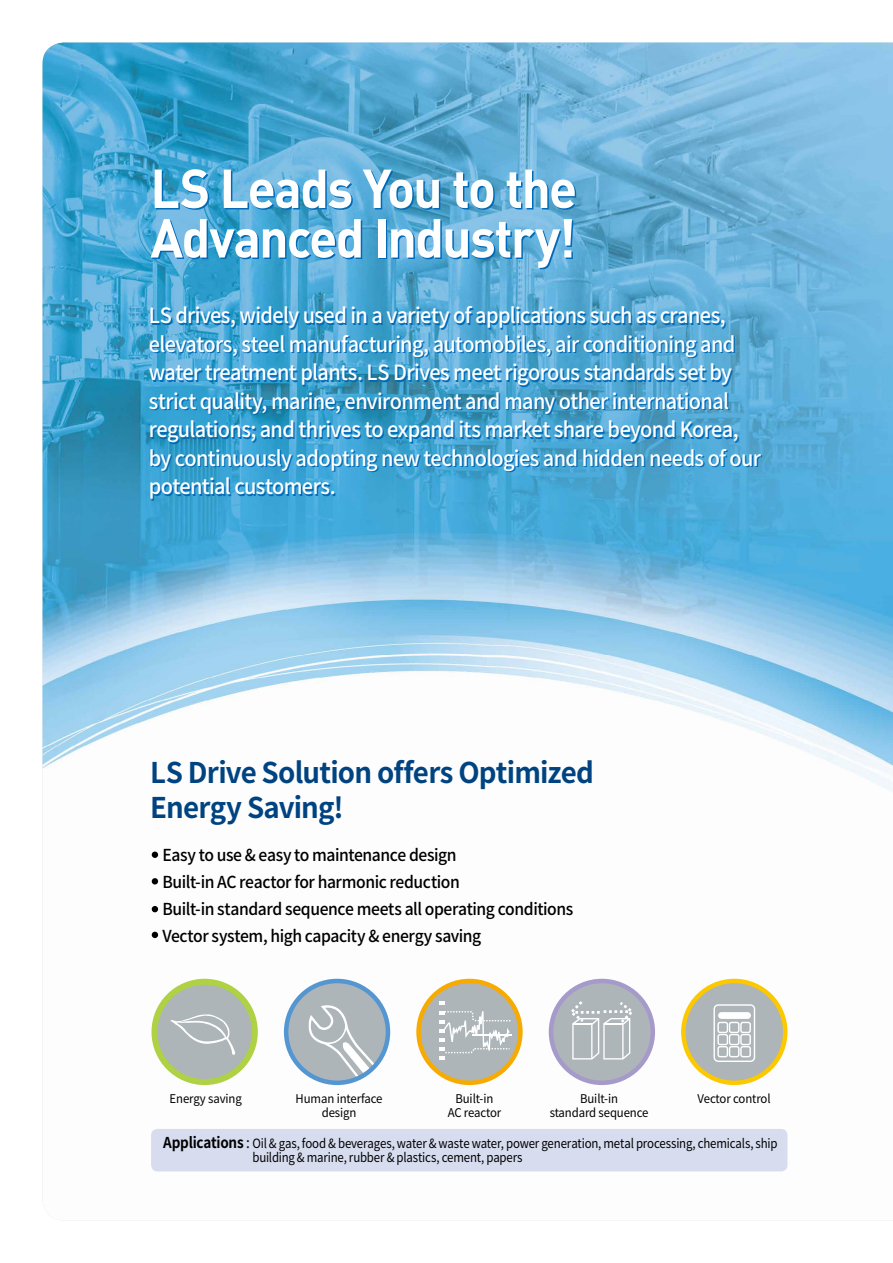
<style>
.page{position:relative;width:893px;height:1263px;background:#fff}
.page>*{position:absolute;margin:0;border:0;box-sizing:border-box;transform-origin:0 0}
.t1{font:700 54px/49.5px "DIN";letter-spacing:-.03em;color:#fff;scale:.95 1}
.t2{font:700 28.5px/34.5px "Noto Sans CJ Kkr";letter-spacing:-.03em;color:#004381}
.t3{font:500 21px/28.5px "Noto Sans CJ Kkr";letter-spacing:-.03em;color:#fff;scale:.95 1}
.t4{font:500 16.5px/27px "Noto Sans CJ Kkr";letter-spacing:-.025em;color:#000;scale:.95 1}
.t5{font:12.75px/14.7px "Noto Sans CJ Kkr";letter-spacing:-.015em;color:#000;scale:.9 1}
.t6{font:12px/14.4px "Noto Sans CJ Kkr";letter-spacing:-.01em;color:#000;text-align:center;scale:.95 1}
.s1{font-weight:700;font-size:15px}
.s2{font-size:15px}
</style>
<div class="page">
<img style="left:43px;top:43px;width:850px;height:1177px">
<div style="left:286px;top:981px;width:102px;height:102px;background:#adb5b8;border-radius:50%"></div>
<svg style="left:308px;top:1005px;width:77px;height:72px"></svg>
<div style="left:284px;top:979px;width:106px;height:106px;border:4px solid #5396d1;border-radius:50%"></div>
<div style="left:419px;top:981px;width:101px;height:102px;background:#adb5b8;border-radius:50%"></div>
<svg style="left:439px;top:1002px;width:6px;height:3px"></svg>
<svg style="left:439px;top:1011px;width:71px;height:49px"></svg>
<hr style="left:472px;top:1034px;width:39px;height:1px;background:#fff">
<div style="left:416px;top:979px;width:107px;height:106px;border:4px solid #f7ab00;border-radius:50%"></div>
<div style="left:551px;top:981px;width:102px;height:102px;background:#adb5b8;border-radius:50%"></div>
<svg style="left:571px;top:1001px;width:61px;height:58px"></svg>
<div style="left:549px;top:979px;width:106px;height:106px;border:4px solid #a59aca;border-radius:50%"></div>
<div style="left:683px;top:981px;width:102px;height:102px;background:#adb5b8;border-radius:50%"></div>
<svg style="left:713px;top:1004px;width:42px;height:58px"></svg>
<div style="left:681px;top:979px;width:106px;height:106px;border:4px solid #fcc800;border-radius:50%"></div>
<div style="left:154px;top:982px;width:101px;height:100px;background:#adb5b8;border-radius:50%"></div>
<svg style="left:171px;top:1014px;width:64px;height:41px"></svg>
<div style="left:151px;top:979px;width:107px;height:106px;border:6px solid #afd144;border-radius:50%"></div>
<div style="left:152px;top:851px;width:6px;height:7px;background:#000;border-radius:50%"></div>
<svg style="left:152px;top:878px;width:6px;height:6px"></svg>
<svg style="left:152px;top:906px;width:6px;height:6px"></svg>
<svg style="left:152px;top:932px;width:6px;height:6px"></svg>
<div style="left:151px;top:1129px;width:636px;height:42px;background:#d7dcef;border-radius:6px"></div>
<h1 class="t1" style="left:150px;top:161px;width:451px">LS Leads You to the<br>Advanced Industry!</h1>
<p class="t3" style="left:149px;top:302px;width:646px">LS drives, widely used in a variety of applications such as cranes, elevators, steel manufacturing, automobiles, air conditioning and water treatment plants. LS Drives meet rigorous standards set by strict quality, marine, environment and many other international regulations; and thrives to expand its market share beyond Korea, by continuously adopting new technologies and hidden needs of our potential customers.</p>
<h2 class="t2" style="left:150px;top:756px;width:445px">LS Drive Solution offers Optimized<br>Energy Saving!</h2>
<p class="t4" style="left:162px;top:841px;width:434px">Easy to use &amp; easy to maintenance design<br>Built-in AC reactor for harmonic reduction<br>Built-in standard sequence meets all operating conditions Vector system, high capacity &amp; energy saving</p>
<p class="t6" style="left:170px;top:1091px;width:78px">Energy saving</p>
<p class="t6" style="left:296px;top:1091px;width:93px">Human interface design</p>
<p class="t6" style="left:550px;top:1091px;width:106px">Built-in<br>standard sequence</p>
<p class="t6" style="left:455px;top:1091px;width:42px">Built-in</p>
<p class="t6" style="left:698px;top:1091px;width:78px">Vector control</p>
<p class="t6" style="left:448px;top:1106px;width:58px">AC reactor</p>
<p class="t5" style="left:252px;top:1136px;width:585px;text-indent:-89px"><span class="s1">Applications</span> <span class="s2">:</span> Oil &amp; gas, food &amp; beverages, water &amp; waste water, power generation, metal processing, chemicals, ship building &amp; marine, rubber &amp; plastics, cement, papers</p>
</div>
